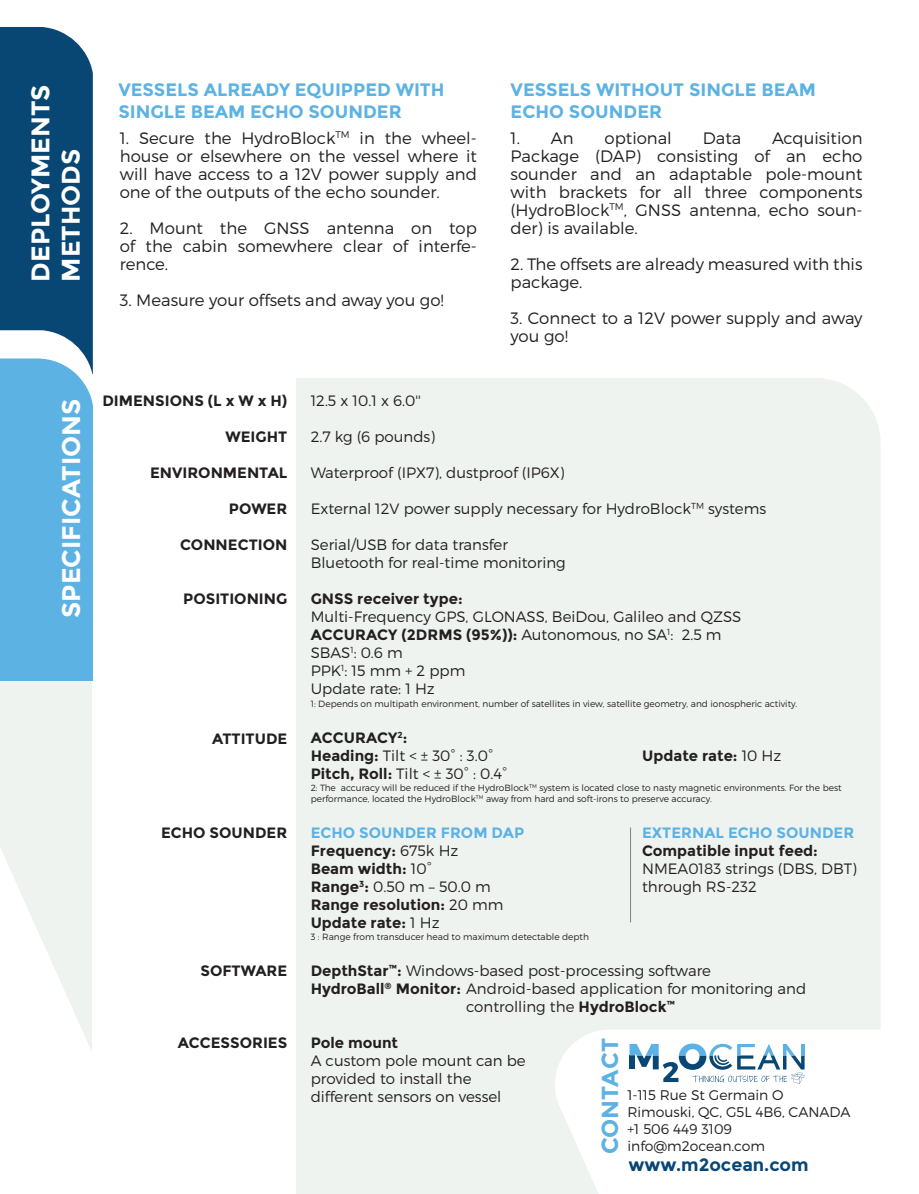
<style>
.page{position:relative;width:919px;height:1194px;background:#fff}
.page>*{position:absolute;margin:0;border:0;box-sizing:border-box;transform-origin:0 0}
.t1{font:700 25.5px/30.6px "Montserrat";color:#fff}
.t2{font:700 23.25px "Montserrat";letter-spacing:-.005em;color:#5db2e4}
.t3{font:700 18px/21.6px "Montserrat";color:#5db2e4}
.t4{font:700 17.85px "Montserrat";color:#084774}
.t5{font:300 16.5px/18px "Montserrat";color:#231f20;text-align:justify}
.t6{font:300 15px/18px "Montserrat";color:#231f20}
.t7{font:700 15px/18px "Montserrat";color:#231f20}
.t8{font:700 15px "Montserrat";color:#5db2e4}
.t9{font:300 13.95px/16.8px "Montserrat";color:#231f20}
.t10{font:300 9px/10.8px "Montserrat";color:#231f20}
.s1{font-weight:700}
.s2{font-weight:300}
.s3{color:#5db2e4}
</style>
<div class="page">
<div style="left:0;top:378px;width:880px;height:816px;background:#eff3f0"></div>
<div style="left:93px;top:374px;width:203px;height:820px;background:#fff"></div>
<svg style="left:544px;top:1030px;width:336px;height:164px"></svg>
<svg style="left:630px;top:1043px;width:175px;height:41px"></svg>
<svg style="left:0;top:27px;width:93px;height:653px;background:#3e84b1"></svg>
<hr style="left:630px;top:828px;width:1px;height:94px;background:#808285">
<h1 class="t1" style="left:25px;top:282px;width:199px;rotate:-90deg">DEPLOYMENTS<br>METHODS</h1>
<h1 class="t1" style="left:56px;top:618px;width:221px;rotate:-90deg">SPECIFICATIONS</h1>
<p class="t3" style="left:118px;top:79px;width:328px">VESSELS ALREADY EQUIPPED WITH<br>SINGLE BEAM ECHO SOUNDER</p>
<p class="t5" style="left:120px;top:129px;width:359px">1. Secure the HydroBlock<sup>TM</sup> in the wheel&shy;house or elsewhere on the vessel where it will have access to a 12V power supply and one of the outputs of the echo sounder.</p>
<p class="t5" style="left:120px;top:219px;width:359px">2. Mount the GNSS antenna on top of the cabin somewhere clear of interfe&shy;rence.</p>
<p class="t5" style="left:120px;top:291px;width:326px">3. Measure your offsets and away you go!</p>
<p class="t3" style="left:511px;top:79px;width:307px">VESSELS WITHOUT SINGLE BEAM<br>ECHO SOUNDER</p>
<p class="t5" style="left:511px;top:129px;width:65px">1. An</p>
<p class="t5" style="left:605px;top:129px;width:69px">optional</p>
<p class="t5" style="left:703px;top:129px;width:40px">Data</p>
<p class="t5" style="left:511px;top:129px;width:353px;text-indent:262px">Acquisition Package (DAP) consisting of an echo sounder and an adaptable pole-mount with brackets for all three components (HydroBlock<sup>TM</sup>, GNSS antenna, echo soun&shy;der) is available.</p>
<p class="t5" style="left:511px;top:255px;width:353px">2. The offsets are already measured with this package.</p>
<p class="t5" style="left:511px;top:309px;width:353px">3. Connect to a 12V power supply and away you go!</p>
<p class="t7" style="left:102px;top:392px;width:186px">DIMENSIONS (L x W x H)</p>
<p class="t7" style="left:226px;top:428px;width:63px">WEIGHT</p>
<p class="t7" style="left:150px;top:464px;width:139px">ENVIRONMENTAL</p>
<p class="t7" style="left:229px;top:500px;width:60px">POWER</p>
<p class="t7" style="left:180px;top:536px;width:109px">CONNECTION</p>
<p class="t7" style="left:183px;top:590px;width:106px">POSITIONING</p>
<p class="t7" style="left:212px;top:730px;width:77px">ATTITUDE</p>
<p class="t7" style="left:161px;top:824px;width:128px">ECHO SOUNDER</p>
<p class="t7" style="left:200px;top:962px;width:88px">SOFTWARE</p>
<p class="t7" style="left:178px;top:1034px;width:111px">ACCESSORIES</p>
<p class="t6" style="left:311px;top:392px;width:112px">12.5 x 10.1 x 6.0''</p>
<p class="t6" style="left:311px;top:428px;width:126px">2.7 kg (6 pounds)</p>
<p class="t6" style="left:311px;top:464px;width:256px">Waterproof (IPX7), dustproof (IP6X)</p>
<p class="t6" style="left:311px;top:500px;width:457px">External 12V power supply necessary for HydroBlock<sup>TM</sup> systems</p>
<p class="t6" style="left:311px;top:536px;width:257px">Serial/USB for data transfer<br>Bluetooth for real-time monitoring</p>
<p class="t7" style="left:311px;top:590px;width:153px">GNSS receiver type:</p>
<p class="t6" style="left:311px;top:608px;width:432px">Multi-Frequency GPS, GLONASS, BeiDou, Galileo and QZSS<br><span class="s1">ACCURACY (2DRMS (95%)):</span> Autonomous, no SA<sup>1</sup>: 2.5 m<br>SBAS<sup>1</sup>: 0.6 m<br>PPK<sup>1</sup>: 15 mm + 2 ppm<br>Update rate: 1 Hz</p>
<p class="t10" style="left:311px;top:698px;width:488px">1: Depends on multipath environment, number of satellites in view, satellite geometry, and ionospheric activity.</p>
<p class="t7" style="left:311px;top:728px;width:184px">ACCURACY<sup>2</sup>:<br>Heading: <span class="s2">Tilt &lt; ± 30˚ : 3.0˚</span></p>
<p class="t7" style="left:642px;top:746px;width:141px">Update rate: <span class="s2">10 Hz</span></p>
<p class="t6" style="left:311px;top:764px;width:198px"><span class="s1">Pitch, Roll:</span> Tilt &lt; ± 30˚ : 0.4˚</p>
<p class="t10" style="left:311px;top:782px;width:532px">2: The accuracy will be reduced if the HydroBlock<sup>TM</sup> system is located close to nasty magnetic environments. For the best performance, located the HydroBlock<sup>TM</sup> away from hard and soft-irons to preserve accuracy.</p>
<p class="t7" style="left:311px;top:824px;width:215px"><span class="s3">ECHO SOUNDER FROM DAP<br></span>Frequency: <span class="s2">675k Hz<br></span>Beam width: <span class="s2">10°<br></span>Range<sup>3</sup>: <span class="s2">0.50 m – 50.0 m<br></span>Range resolution: <span class="s2">20 mm<br></span>Update rate: <span class="s2">1 Hz</span></p>
<p class="t10" style="left:311px;top:931px;width:280px">3 : Range from transducer head to maximum detectable depth</p>
<p class="t6" style="left:311px;top:961px;width:402px"><span class="s1">DepthStar</span><sup>™</sup><span class="s1">:</span> Windows-based post-processing software</p>
<p class="t6" style="left:311px;top:979px;width:497px"><span class="s1">HydroBall</span><sup>®</sup> <span class="s1">Monitor:</span> Android-based application for monitoring and</p>
<p class="t6" style="left:466px;top:997px;width:211px">controlling the <span class="s1">HydroBlock</span><sup>™</sup></p>
<p class="t7" style="left:311px;top:1034px;width:89px">Pole mount</p>
<p class="t6" style="left:311px;top:1051px;width:217px">A custom pole mount can be provided to install the different sensors on vessel</p>
<p class="t8" style="left:642px;top:824px;width:214px">EXTERNAL ECHO SOUNDER</p>
<p class="t7" style="left:642px;top:842px;width:177px">Compatible input feed:</p>
<p class="t6" style="left:642px;top:860px;width:216px">NMEA0183 strings (DBS, DBT) through RS-232</p>
<h2 class="t2" style="left:596px;top:1154px;width:117px;rotate:-90deg">CONTACT</h2>
<p class="t9" style="left:627px;top:1087px;width:224px">1-115 Rue St Germain O<br>Rimouski, QC, G5L 4B6, CANADA +1 506 449 3109 info@m2ocean.com</p>
<p class="t4" style="left:628px;top:1154px;width:182px">www.m2ocean.com</p>
</div>
